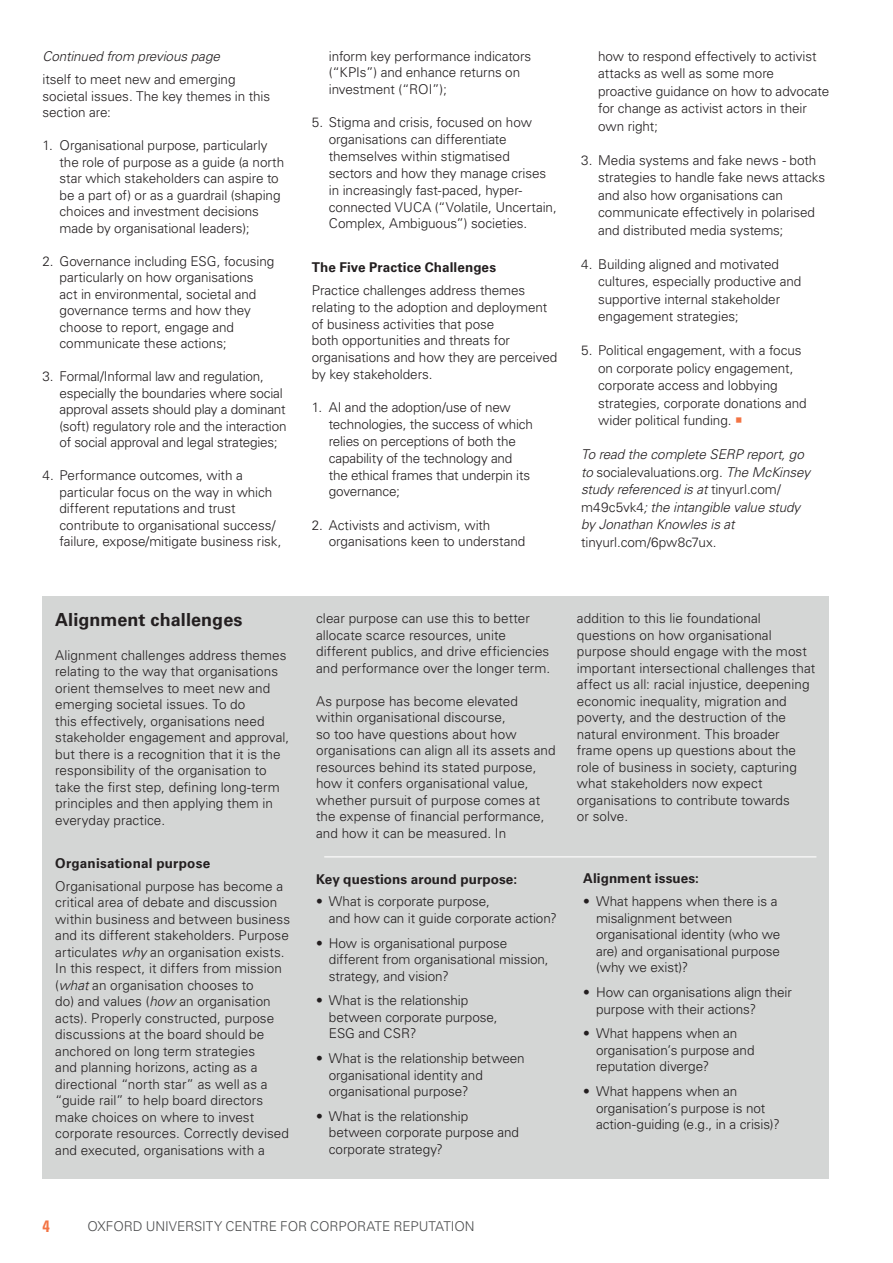
<style>
.page{position:relative;width:893px;height:1263px;background:#fff}
.page>*{position:absolute;margin:0;border:0;box-sizing:border-box;transform-origin:0 0}
.t1{font:700 18px "Univers LT Std";letter-spacing:.005em;color:#231f20}
.t2{font:700 condensed 16.5px "Univers LT Std";color:#f37444}
.t3{font:300 13.5px/16.5px "Univers LT Std";letter-spacing:-.005em;color:#231f20}
.t4{font:italic 300 13.5px/17.5px "Univers LT Std";letter-spacing:-.005em;color:#231f20}
.t5{font:700 13.5px "Univers LT Std";letter-spacing:.01em;color:#231f20}
.t6{font:300 13.5px "Univers LT Std";letter-spacing:-.005em;color:#4b4c4d}
.s1{color:#f37444}
.s2{font-style:normal}
.s3{font-style:italic}
</style>
<div class="page">
<div style="left:43px;top:596px;width:786px;height:583px;background:#d4d6d5"></div>
<hr style="left:324px;top:856px;width:492px;height:1px;background:#fff">
<p class="t4" style="left:43px;top:47px;width:179px">Continued from previous page</p>
<p class="t3" style="left:43px;top:71px;width:229px">itself to meet new and emerging societal issues. The key themes in this section are:</p>
<p class="t3" style="left:60px;top:137px;width:226px;text-indent:-17px">1. Organisational purpose, particularly the role of purpose as a guide (a north star which stakeholders can aspire to be a part of) or as a guardrail (shaping choices and investment decisions made by organisational leaders);</p>
<p class="t3" style="left:60px;top:252px;width:216px;text-indent:-17px">2. Governance including ESG, focusing particularly on how organisations act in environmental, societal and governance terms and how they choose to report, engage and communicate these actions;</p>
<p class="t3" style="left:60px;top:368px;width:229px;text-indent:-17px">3. Formal/Informal law and regulation, especially the boundaries where social approval assets should play a dominant (soft) regulatory role and the interaction of social approval and legal strategies;</p>
<p class="t3" style="left:60px;top:467px;width:224px;text-indent:-17px">4. Performance outcomes, with a particular focus on the way in which different reputations and trust contribute to organisational success/ failure, expose/mitigate business risk,</p>
<p class="t3" style="left:329px;top:47px;width:204px">inform key performance indicators (“KPIs”) and enhance returns on investment (“ROI”);</p>
<p class="t3" style="left:329px;top:114px;width:229px;text-indent:-17px">5. Stigma and crisis, focused on how organisations can differentiate themselves within stigmatised sectors and how they manage crises in increasingly fast-paced, hyper&shy;connected VUCA (“Volatile, Uncertain, Complex, Ambiguous”) societies.</p>
<p class="t5" style="left:312px;top:259px;width:186px">The Five Practice Challenges</p>
<p class="t3" style="left:312px;top:282px;width:247px">Practice challenges address themes relating to the adoption and deployment of business activities that pose<br>both opportunities and threats for organisations and how they are perceived by key stakeholders.</p>
<p class="t3" style="left:329px;top:399px;width:206px;text-indent:-17px">1. AI and the adoption/use of new technologies, the success of which relies on perceptions of both the capability of the technology and the ethical frames that underpin its governance;</p>
<p class="t3" style="left:329px;top:516px;width:198px;text-indent:-17px">2. Activists and activism, with organisations keen to understand</p>
<p class="t3" style="left:598px;top:47px;width:233px;line-height:17.5px">how to respond effectively to activist attacks as well as some more proactive guidance on how to advocate for change as activist actors in their own right;</p>
<p class="t3" style="left:598px;top:151px;width:228px;line-height:17.5px;text-indent:-17px">3. Media systems and fake news - both strategies to handle fake news attacks and also how organisations can communicate effectively in polarised and distributed media systems;</p>
<p class="t3" style="left:598px;top:255px;width:205px;line-height:17.5px;text-indent:-17px">4. Building aligned and motivated cultures, especially productive and supportive internal stakeholder engagement strategies;</p>
<p class="t3" style="left:598px;top:341px;width:210px;line-height:17.5px;text-indent:-17px">5. Political engagement, with a focus on corporate policy engagement, corporate access and lobbying strategies, corporate donations and wider political funding. <span class="s1">○</span></p>
<p class="t4" style="left:581px;top:446px;width:231px">To read the complete SERP report, go to <span class="s2">socialevaluations.org.</span> The McKinsey study referenced is at <span class="s2">tinyurl.com/ m49c5vk4</span>; the intangible value study by Jonathan Knowles is at</p>
<p class="t3" style="left:581px;top:533px;width:137px">tinyurl.com/6pw8c7ux.</p>
<h1 class="t1" style="left:55px;top:609px;width:189px">Alignment challenges</h1>
<p class="t3" style="left:55px;top:647px;width:236px">Alignment challenges address themes relating to the way that organisations orient themselves to meet new and emerging societal issues. To do<br>this effectively, organisations need stakeholder engagement and approval, but there is a recognition that it is the responsibility of the organisation to take the first step, defining long-term principles and then applying them in everyday practice.</p>
<p class="t5" style="left:55px;top:855px;width:156px">Organisational purpose</p>
<p class="t3" style="left:55px;top:878px;width:236px">Organisational purpose has become a critical area of debate and discussion within business and between business and its different stakeholders. Purpose articulates <span class="s3">why</span> an organisation exists.<br>In this respect, it differs from mission (<span class="s3">what</span> an organisation chooses to<br>do) and values (<span class="s3">how</span> an organisation acts). Properly constructed, purpose discussions at the board should be anchored on long term strategies<br>and planning horizons, acting as a directional “north star” as well as a “guide rail” to help board directors make choices on where to invest corporate resources. Correctly devised and executed, organisations with a</p>
<p class="t3" style="left:316px;top:610px;width:236px">clear purpose can use this to better allocate scarce resources, unite different publics, and drive efficiencies and performance over the longer term.</p>
<p class="t3" style="left:316px;top:693px;width:241px">As purpose has become elevated within organisational discourse,<br>so too have questions about how organisations can align all its assets and resources behind its stated purpose, how it confers organisational value, whether pursuit of purpose comes at the expense of financial performance, and how it can be measured. In</p>
<p class="t5" style="left:316px;top:871px;width:202px">Key questions around purpose:</p>
<p class="t3" style="left:329px;top:893px;width:230px;text-indent:-13px">• What is corporate purpose,<br>and how can it guide corporate action?</p>
<p class="t3" style="left:329px;top:934px;width:221px;text-indent:-13px">• How is organisational purpose different from organisational mission, strategy, and vision?</p>
<p class="t3" style="left:329px;top:992px;width:170px;text-indent:-13px">• What is the relationship between corporate purpose,<br>ESG and CSR?</p>
<p class="t3" style="left:329px;top:1050px;width:197px;text-indent:-13px">• What is the relationship between organisational identity and organisational purpose?</p>
<p class="t3" style="left:329px;top:1108px;width:192px;text-indent:-13px">• What is the relationship between corporate purpose and corporate strategy?</p>
<p class="t3" style="left:577px;top:610px;width:240px">addition to this lie foundational questions on how organisational purpose should engage with the most important intersectional challenges that affect us all: racial injustice, deepening economic inequality, migration and poverty, and the destruction of the natural environment. This broader frame opens up questions about the role of business in society, capturing what stakeholders now expect organisations to contribute towards<br>or solve.</p>
<p class="t5" style="left:583px;top:871px;width:117px">Alignment issues:</p>
<p class="t3" style="left:596px;top:893px;width:186px;text-indent:-13px">• What happens when there is a misalignment between organisational identity (who we are) and organisational purpose (why we exist)?</p>
<p class="t3" style="left:596px;top:984px;width:197px;text-indent:-13px">• How can organisations align their purpose with their actions?</p>
<p class="t3" style="left:596px;top:1025px;width:160px;text-indent:-13px">• What happens when an organisation’s purpose and reputation diverge?</p>
<p class="t3" style="left:596px;top:1083px;width:185px;text-indent:-13px">• What happens when an organisation’s purpose is not action-guiding (e.g., in a crisis)?</p>
<p class="t2" style="left:43px;top:1216px;width:9px">4</p>
<p class="t6" style="left:87px;top:1218px;width:389px">OXFORD UNIVERSITY CENTRE FOR CORPORATE REPUTATION</p>
</div>
